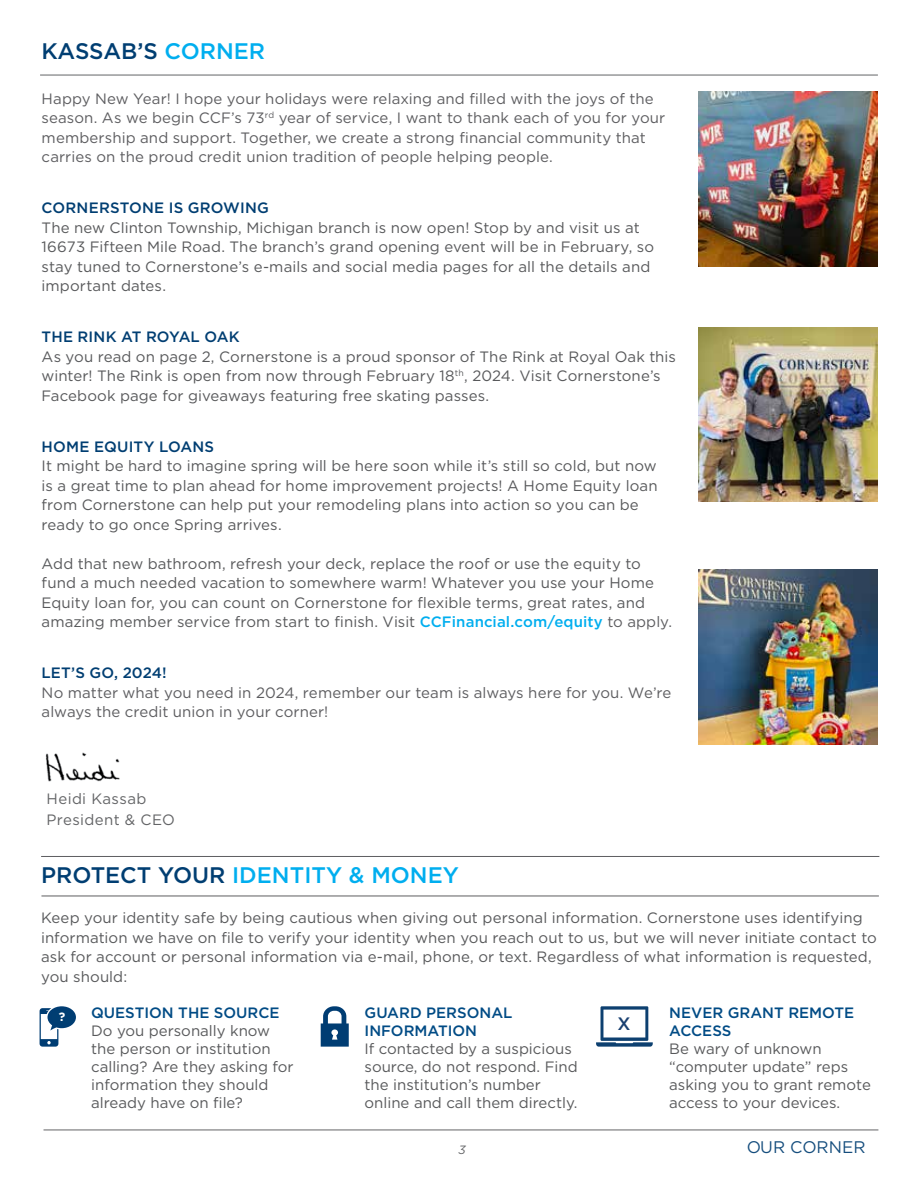
<style>
.page{position:relative;width:918px;height:1188px;background:#fff}
.page>*{position:absolute;margin:0;border:0;box-sizing:border-box;transform-origin:0 0}
.t1{font:500 22.5px "Gotham";color:#00aeef}
.t2{font:500 22.5px "Gotham";letter-spacing:-.005em;color:#003e72}
.t3{font:500 18px "Gotham";color:#194071}
.t4{font:16.8px "Gotham";color:#003e72}
.t5{font:15px/19.5px "Gotham";letter-spacing:.005em;color:#58595b}
.t6{font:15px/19.5px "Gotham";letter-spacing:.005em;color:#5d5d60}
.t7{font:500 15px "Gotham";letter-spacing:.01em;color:#003e72}
.t8{font:500 15px/18px "Gotham";color:#004b85}
.t9{font:15px/21px "Gotham";letter-spacing:.025em;color:#636466}
.t10{font:italic 12px "Gotham";color:#636466}
.t11{font:700 12px "Gotham";color:#fff}
.s1{color:#00aeef}
.s2{font-weight:500;color:#00aeef}
.s3{color:#5d5d60}
.s4{color:#003e72}
</style>
<div class="page">
<hr style="left:44px;top:1130px;width:834px;height:1px;background:#636466">
<hr style="left:40px;top:75px;width:838px;height:1px;background:#636466">
<img style="left:699px;top:92px;width:179px;height:174px">
<img style="left:698px;top:570px;width:180px;height:174px">
<img style="left:698px;top:327px;width:180px;height:175px">
<img style="left:45px;top:752px;width:75px;height:30px">
<hr style="left:41px;top:896px;width:838px;height:1px;background:#5d5d60">
<hr style="left:41px;top:856px;width:838px;height:1px;background:#5d5d60">
<svg style="left:40px;top:1006px;width:36px;height:41px"></svg>
<div style="left:51px;top:1009px;width:22px;height:16px;background:#003e72;border-radius:50%"></div>
<svg style="left:596px;top:1006px;width:57px;height:41px"></svg>
<svg style="left:321px;top:1006px;width:28px;height:41px"></svg>
<h1 class="t2" style="left:42px;top:37px;width:225px">KASSAB’S <span class="s1">CORNER</span></h1>
<p class="t6" style="left:42px;top:89px;width:625px">Happy New Year! I hope your holidays were relaxing and filled with the joys of the season. As we begin CCF’s 73<sup>rd</sup> year of service, I want to thank each of you for your membership and support. Together, we create a strong financial community that carries on the proud credit union tradition of people helping people.</p>
<p class="t7" style="left:42px;top:198px;width:229px">CORNERSTONE IS GROWING</p>
<p class="t5" style="left:42px;top:218px;width:614px">The new Clinton Township, Michigan branch is now open! Stop by and visit us at 16673 Fifteen Mile Road. The branch’s grand opening event will be in February, so stay tuned to Cornerstone’s e-mails and social media pages for all the details and important dates.</p>
<p class="t7" style="left:42px;top:327px;width:200px">THE RINK AT ROYAL OAK</p>
<p class="t5" style="left:42px;top:347px;width:636px">As you read on page 2, Cornerstone is a proud sponsor of The Rink at Royal Oak this winter! The Rink is open from now through February 18<sup>th</sup>, 2024. Visit Cornerstone’s<br>Facebook page for giveaways featuring free skating passes.</p>
<p class="t7" style="left:42px;top:437px;width:174px">HOME EQUITY LOANS</p>
<p class="t5" style="left:42px;top:456px;width:617px">It might be hard to imagine spring will be here soon while it’s still so cold, but now is a great time to plan ahead for home improvement projects! A Home Equity loan from Cornerstone can help put your remodeling plans into action so you can be ready to go once Spring arrives.</p>
<p class="t5" style="left:42px;top:554px;width:632px">Add that new bathroom, refresh your deck, replace the roof or use the equity to fund a much needed vacation to somewhere warm! Whatever you use your Home Equity loan for, you can count on Cornerstone for flexible terms, great rates, and amazing member service from start to finish. Visit <span class="s2">CCFinancial.com/equity</span> <span class="s3">to apply.</span></p>
<p class="t7" style="left:42px;top:663px;width:127px">LET’S GO, 2024!</p>
<p class="t6" style="left:42px;top:683px;width:631px">No matter what you need in 2024, remember our team is always here for you. We’re always the credit union in your corner!</p>
<p class="t9" style="left:47px;top:788px;width:130px">Heidi Kassab<br>President &amp; CEO</p>
<h1 class="t1" style="left:41px;top:861px;width:419px"><span class="s4">PROTECT YOUR</span> IDENTITY &amp; MONEY</h1>
<p class="t5" style="left:41px;top:908px;width:837px">Keep your identity safe by being cautious when giving out personal information. Cornerstone uses identifying information we have on file to verify your identity when you reach out to us, but we will never initiate contact to ask for account or personal information via e-mail, phone, or text. Regardless of what information is requested, you should:</p>
<p class="t8" style="left:91px;top:1004px;width:190px">QUESTION THE SOURCE</p>
<p class="t5" style="left:91px;top:1022px;width:204px;line-height:18px">Do you personally know the person or institution calling? Are they asking for information they should already have on file?</p>
<p class="t8" style="left:365px;top:1004px;width:149px">GUARD PERSONAL<br>INFORMATION</p>
<p class="t5" style="left:365px;top:1040px;width:215px;line-height:18px">If contacted by a suspicious source, do not respond. Find the institution’s number online and call them directly.</p>
<p class="t8" style="left:669px;top:1004px;width:186px">NEVER GRANT REMOTE<br>ACCESS</p>
<p class="t5" style="left:669px;top:1040px;width:203px;line-height:18px">Be wary of unknown “computer update” reps asking you to grant remote access to your devices.</p>
<p class="t11" style="left:59px;top:1009px;width:8px">?</p>
<p class="t3" style="left:618px;top:1011px;width:15px">X</p>
<p class="t10" style="left:458px;top:1142px;width:9px">3</p>
<p class="t4" style="left:746px;top:1136px;width:121px">OUR CORNER</p>
</div>
